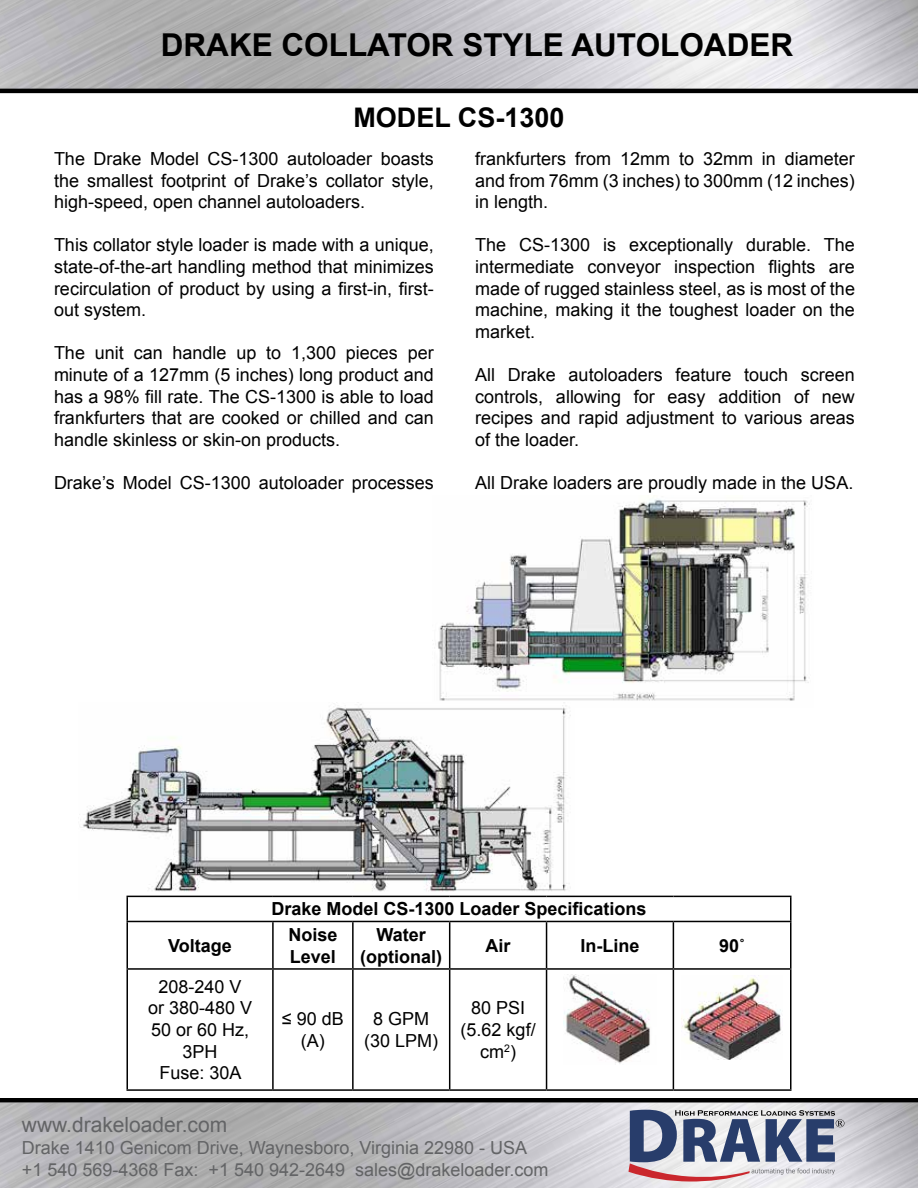
<style>
.page{position:relative;width:918px;height:1188px;background:#fff}
.page>*{position:absolute;margin:0;border:0;box-sizing:border-box;transform-origin:0 0}
.t1{font:700 31.5px "Arial";color:#000}
.t2{font:700 27px "Arial";color:#000}
.t3{font:21px "Arial";color:#636466}
.t4{font:18px/21.6px "Arial";color:#000;text-align:justify}
.t5{font:18px/21.6px "Arial";color:#636466}
.t6{font:700 18px/21.6px "Arial";color:#000}
.s1{font-style:inherit}
</style>
<div class="page">
<img style="left:432px;top:499px;width:378px;height:202px">
<img style="left:0;top:0;width:918px;height:89px">
<img style="left:80px;top:702px;width:494px;height:196px">
<hr style="left:0;top:89px;width:918px;height:4px;background:#000">
<img style="left:0;top:1102px;width:918px;height:86px">
<svg style="left:628px;top:1110px;width:216px;height:72px;background:#9b9cae"></svg>
<hr style="left:0;top:1098px;width:918px;height:4px;background:#000">
<hr style="left:126px;top:896px;width:147px;height:1px;background:#000">
<hr style="left:126px;top:897px;width:2px;height:24px;background:#000">
<hr style="left:273px;top:896px;width:80px;height:1px;background:#000">
<hr style="left:353px;top:896px;width:97px;height:1px;background:#000">
<hr style="left:450px;top:896px;width:97px;height:1px;background:#000">
<hr style="left:547px;top:896px;width:126px;height:1px;background:#000">
<hr style="left:673px;top:896px;width:119px;height:1px;background:#000">
<hr style="left:790px;top:897px;width:2px;height:24px;background:#000">
<hr style="left:126px;top:921px;width:147px;height:1px;background:#000">
<hr style="left:126px;top:922px;width:2px;height:46px;background:#000">
<hr style="left:273px;top:921px;width:80px;height:1px;background:#000">
<hr style="left:272px;top:922px;width:2px;height:46px;background:#000">
<hr style="left:353px;top:921px;width:97px;height:1px;background:#000">
<hr style="left:352px;top:922px;width:2px;height:46px;background:#000">
<hr style="left:450px;top:921px;width:97px;height:1px;background:#000">
<hr style="left:449px;top:922px;width:1px;height:46px;background:#000">
<hr style="left:547px;top:921px;width:126px;height:1px;background:#000">
<hr style="left:546px;top:922px;width:1px;height:46px;background:#000">
<hr style="left:673px;top:921px;width:119px;height:1px;background:#000">
<hr style="left:673px;top:922px;width:1px;height:46px;background:#000">
<hr style="left:790px;top:922px;width:2px;height:46px;background:#000">
<hr style="left:126px;top:968px;width:147px;height:2px;background:#000">
<hr style="left:126px;top:970px;width:2px;height:119px;background:#000">
<hr style="left:273px;top:968px;width:80px;height:2px;background:#000">
<hr style="left:272px;top:970px;width:2px;height:119px;background:#000">
<hr style="left:353px;top:968px;width:97px;height:2px;background:#000">
<hr style="left:352px;top:970px;width:2px;height:119px;background:#000">
<hr style="left:450px;top:968px;width:97px;height:2px;background:#000">
<hr style="left:449px;top:970px;width:1px;height:119px;background:#000">
<hr style="left:547px;top:968px;width:126px;height:2px;background:#000">
<hr style="left:546px;top:970px;width:1px;height:119px;background:#000">
<hr style="left:673px;top:968px;width:119px;height:2px;background:#000">
<hr style="left:673px;top:970px;width:1px;height:119px;background:#000">
<hr style="left:790px;top:970px;width:2px;height:119px;background:#000">
<hr style="left:126px;top:1089px;width:147px;height:2px;background:#000">
<hr style="left:273px;top:1089px;width:80px;height:2px;background:#000">
<hr style="left:353px;top:1089px;width:97px;height:2px;background:#000">
<hr style="left:450px;top:1089px;width:97px;height:2px;background:#000">
<hr style="left:547px;top:1089px;width:126px;height:2px;background:#000">
<hr style="left:673px;top:1089px;width:119px;height:2px;background:#000">
<img style="left:564px;top:975px;width:86px;height:89px">
<img style="left:681px;top:975px;width:100px;height:85px">
<h1 class="t1" style="left:161px;top:24px;width:634px">DRAKE COLLATOR STYLE AUTOLOADER</h1>
<h2 class="t2" style="left:353px;top:100px;width:213px">MODEL CS-1300</h2>
<p class="t4" style="left:54px;top:148px;width:381px">The Drake Model CS-1300 autoloader boasts the smallest footprint of Drake’s collator style, high-speed, open channel autoloaders.</p>
<p class="t4" style="left:54px;top:234px;width:381px">This collator style loader is made with a unique, state-of-the-art handling method that minimizes recirculation of product by using a first-in, first&shy;out system.</p>
<p class="t4" style="left:54px;top:342px;width:381px">The unit can handle up to 1,300 pieces per minute of a 127mm (5 inches) long product and has a 98% fill rate. The CS-1300 is able to load frankfurters that are cooked or chilled and can handle skinless or skin-on products.</p>
<p class="t4" style="left:54px;top:472px;width:381px">Drake’s Model CS-1300 autoloader processes</p>
<p class="t4" style="left:475px;top:148px;width:381px">frankfurters from 12mm to 32mm in diameter and from 76mm (3 inches) to 300mm (12 inches) in length.</p>
<p class="t4" style="left:475px;top:234px;width:381px">The CS-1300 is exceptionally durable. The intermediate conveyor inspection flights are made of rugged stainless steel, as is most of the machine, making it the toughest loader on the market.</p>
<p class="t4" style="left:475px;top:364px;width:381px">All Drake autoloaders feature touch screen controls, allowing for easy addition of new recipes and rapid adjustment to various areas of the loader.</p>
<p class="t4" style="left:475px;top:472px;width:380px">All Drake loaders are proudly made in the USA.</p>
<p class="t6" style="left:271px;top:899px;width:377px">Drake Model CS-1300 Loader Specifications</p>
<p class="t6" style="left:168px;top:935px;width:65px">Voltage</p>
<p class="t6" style="left:288px;top:924px;width:51px">Noise<br>Level</p>
<p class="t6" style="left:360px;top:924px;width:83px;text-align:center">Water (optional)</p>
<p class="t6" style="left:486px;top:935px;width:27px">Air</p>
<p class="t6" style="left:580px;top:935px;width:61px">In-Line</p>
<p class="t6" style="left:719px;top:935px;width:28px">90<span class="s1">˚</span></p>
<p class="t4" style="left:148px;top:976px;width:106px;text-align:center">208-240 V<br>or 380-480 V<br>50 or 60 Hz,<br>3PH<br>Fuse: 30A</p>
<p class="t4" style="left:282px;top:1008px;width:63px;text-align:center">≤ 90 dB (A)</p>
<p class="t4" style="left:364px;top:1008px;width:76px;text-align:center">8 GPM (30 LPM)</p>
<p class="t4" style="left:461px;top:998px;width:77px;text-align:center">80 PSI (5.62 kgf/ cm<sup>2</sup>)</p>
<p class="t3" style="left:22px;top:1111px;width:207px">www.drakeloader.com</p>
<p class="t5" style="left:22px;top:1137px;width:528px">Drake 1410 Genicom Drive, Waynesboro, Virginia 22980 - USA +1 540 569-4368 Fax: +1 540 942-2649 sales@drakeloader.com</p>
</div>
